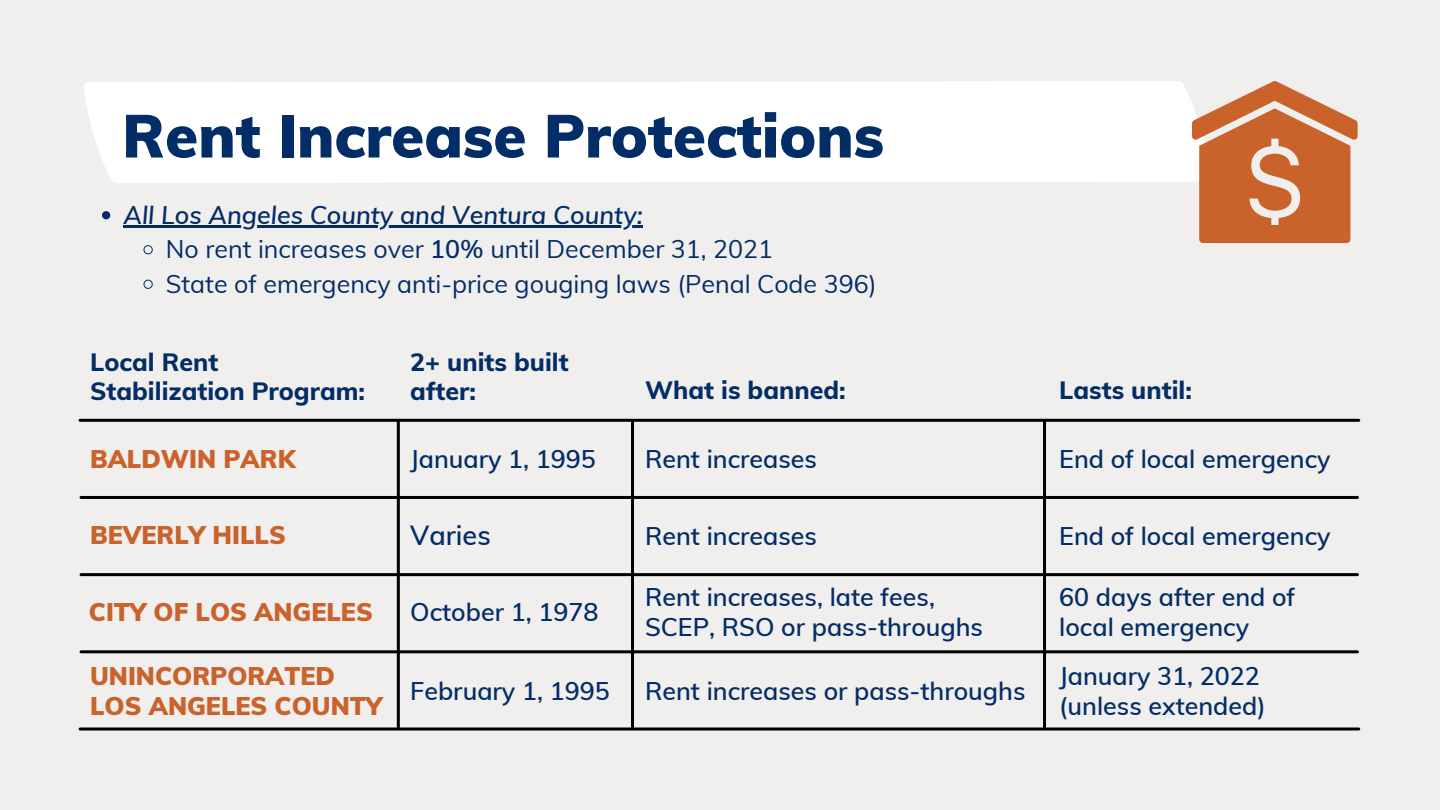
<style>
.page{position:relative;width:1440px;height:810px;background:#f1eeee}
.page>*{position:absolute;margin:0;border:0;box-sizing:border-box;transform-origin:0 0}
.t1{font:900 60px "Muli";color:#022d66}
.t2{font:600 27px "Muli";color:#022d66}
.t3{font:600 25px/29.2px "Muli";color:#022d66}
.t4{font:25px "Muli";color:#022d66}
.t5{font:800 25px/29.2px "Muli";color:#022d66}
.t6{font:900 25px/30px "Muli";color:#c9622b}
.t7{font:italic 600 25px "Muli";color:#022d66}
.s1{font-weight:600}
</style>
<div class="page">
<hr style="left:397px;top:421px;width:3px;height:306px;background:#000">
<hr style="left:81px;top:496px;width:1277px;height:3px;background:#000">
<hr style="left:81px;top:573px;width:1277px;height:3px;background:#000">
<hr style="left:81px;top:650px;width:1277px;height:3px;background:#000">
<hr style="left:80px;top:728px;width:1279px;height:3px;background:#000">
<hr style="left:80px;top:419px;width:1279px;height:3px;background:#000">
<hr style="left:631px;top:421px;width:3px;height:306px;background:#000">
<hr style="left:1043px;top:421px;width:3px;height:306px;background:#000">
<div style="left:84px;top:81px;width:1108px;height:102px;background:#fff"></div>
<svg style="left:1192px;top:81px;width:166px;height:162px"></svg>
<svg style="left:102px;top:211px;width:8px;height:8px"></svg>
<hr style="left:123px;top:225px;width:520px;height:3px;background:#022d66">
<svg style="left:143px;top:245px;width:10px;height:10px"></svg>
<svg style="left:143px;top:279px;width:10px;height:10px"></svg>
<p class="t1" style="left:122px;top:97px;width:763px">Rent Increase Protections</p>
<p class="t7" style="left:123px;top:199px;width:521px">All Los Angeles County and Ventura County:</p>
<p class="t4" style="left:166px;top:233px;width:609px">No rent increases over <span class="s1">10%</span> until December 31, 2021</p>
<p class="t4" style="left:166px;top:268px;width:712px">State of emergency anti-price gouging laws (Penal Code 396)</p>
<p class="t5" style="left:90px;top:346px;width:276px">Local Rent<br>Stabilization Program:</p>
<p class="t5" style="left:410px;top:346px;width:160px">2+ units built after:</p>
<p class="t5" style="left:645px;top:375px;width:202px">What is banned:</p>
<p class="t5" style="left:1059px;top:375px;width:134px">Lasts until:</p>
<p class="t6" style="left:90px;top:443px;width:207px">BALDWIN PARK</p>
<p class="t3" style="left:410px;top:444px;width:187px">January 1, 1995</p>
<p class="t3" style="left:645px;top:444px;width:173px">Rent increases</p>
<p class="t3" style="left:1059px;top:444px;width:273px">End of local emergency</p>
<p class="t6" style="left:90px;top:520px;width:197px">BEVERLY HILLS</p>
<p class="t6" style="left:89px;top:596px;width:285px">CITY OF LOS ANGELES</p>
<p class="t6" style="left:90px;top:660px;width:294px">UNINCORPORATED<br>LOS ANGELES COUNTY</p>
<p class="t2" style="left:410px;top:518px;width:82px">Varies</p>
<p class="t3" style="left:410px;top:597px;width:190px">October 1, 1978</p>
<p class="t3" style="left:410px;top:676px;width:201px">February 1, 1995</p>
<p class="t3" style="left:645px;top:521px;width:173px">Rent increases</p>
<p class="t3" style="left:645px;top:582px;width:340px">Rent increases, late fees,<br>SCEP, RSO or pass‐throughs</p>
<p class="t3" style="left:645px;top:676px;width:382px">Rent increases or pass-throughs</p>
<p class="t3" style="left:1059px;top:521px;width:273px">End of local emergency</p>
<p class="t3" style="left:1059px;top:582px;width:238px">60 days after end of local emergency</p>
<p class="t3" style="left:1059px;top:661px;width:208px">January 31, 2022 (unless extended)</p>
</div>
